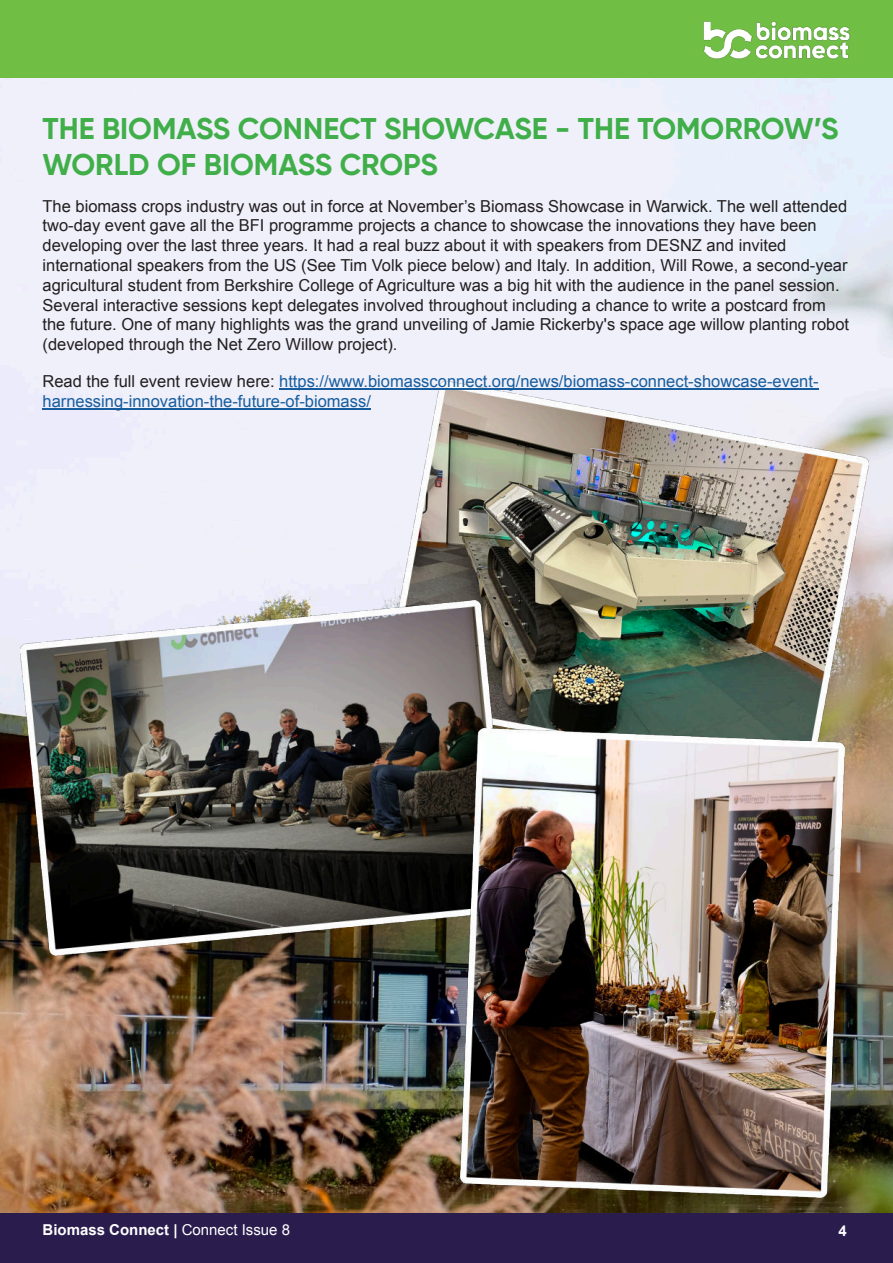
<style>
.page{position:relative;width:893px;height:1263px;background:#fff}
.page>*{position:absolute;margin:0;border:0;box-sizing:border-box;transform-origin:0 0}
.t1{font:700 30px/36px "Gilroy";color:#40ae49}
.t2{font:16.5px/19.8px "Arial";color:#231f20}
.t3{font:16.5px/19.8px "Arial";color:#175d9e}
.t4{font:700 15px "Arial";color:#fff}
.s1{color:#231f20}
.s2{font-weight:400}
</style>
<div class="page">
<img style="left:0;top:78px;width:893px;height:1135px">
<img style="left:383px;top:381px;width:485px;height:401px">
<img style="left:21px;top:601px;width:488px;height:354px">
<img style="left:461px;top:729px;width:384px;height:468px">
<div style="left:0;top:1213px;width:893px;height:50px;background:#2a1c4d"></div>
<div style="left:0;top:0;width:893px;height:78px;background:#70be44"></div>
<img style="left:704px;top:21px;width:146px;height:38px">
<hr style="left:279px;top:389px;width:539px;height:1px;background:#175d9e">
<hr style="left:43px;top:409px;width:328px;height:1px;background:#175d9e">
<h1 class="t1" style="left:43px;top:110px;width:798px">THE BIOMASS CONNECT SHOWCASE - THE TOMORROW’S<br>WORLD OF BIOMASS CROPS</h1>
<p class="t2" style="left:43px;top:196px;width:808px">The biomass crops industry was out in force at November’s Biomass Showcase in Warwick. The well attended two-day event gave all the BFI programme projects a chance to showcase the innovations they have been developing over the last three years. It had a real buzz about it with speakers from DESNZ and invited international speakers from the US (See Tim Volk piece below) and Italy. In addition, Will Rowe, a second-year agricultural student from Berkshire College of Agriculture was a big hit with the audience in the panel session.<br>Several interactive sessions kept delegates involved throughout including a chance to write a postcard from the future. One of many highlights was the grand unveiling of Jamie Rickerby's space age willow planting robot (developed through the Net Zero Willow project).</p>
<p class="t3" style="left:43px;top:372px;width:777px"><span class="s1">Read the full event review here:</span> https://www.biomassconnect.org/news/biomass-connect-showcase-event&shy;harnessing-innovation-the-future-of-biomass/</p>
<p class="t4" style="left:43px;top:1220px;width:249px">Biomass Connect | <span class="s2">Connect Issue 8</span></p>
<p class="t4" style="left:839px;top:1221px;width:10px">4</p>
</div>
